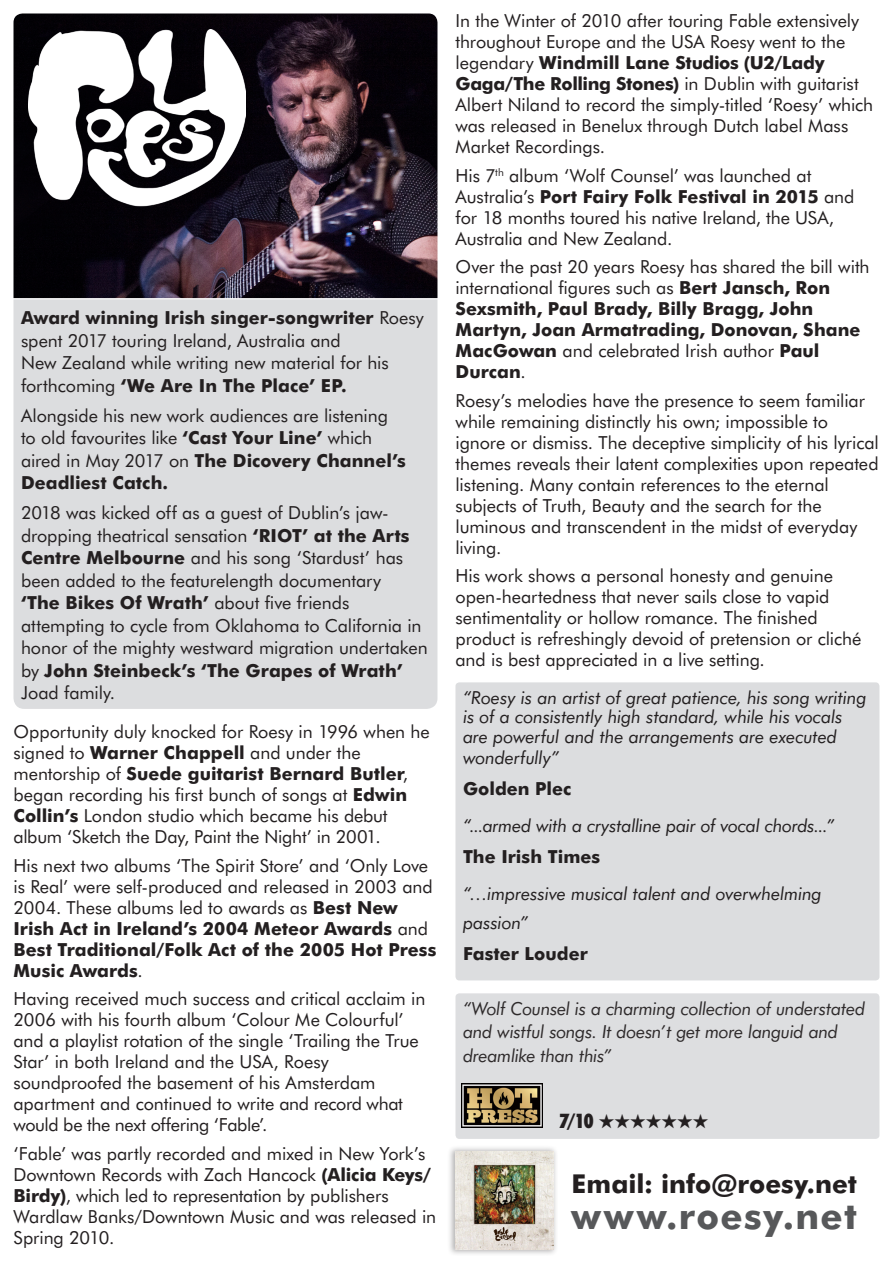
<style>
.page{position:relative;width:893px;height:1263px;background:#fff}
.page>*{position:absolute;margin:0;border:0;box-sizing:border-box;transform-origin:0 0}
.t1{font:700 36.45px "Futura BT";letter-spacing:.04em;color:#57585a}
.t2{font:700 25.95px "Futura BT";color:#231f20}
.t3{font:900 condensed 19.95px "Futura BT";color:#231f20}
.t4{font:18px/21px "Futura BT";letter-spacing:-.005em;color:#231f20}
.t5{font:italic 18px/19.5px "Futura BT";letter-spacing:-.015em;color:#231f20}
.t6{font:700 18px/21px "Futura BT";color:#231f20}
.s1{font-weight:700}
.s2{font-weight:400}
</style>
<div class="page">
<div style="left:455px;top:682px;width:424px;height:298px;background:#dcdddf;border-radius:4px"></div>
<div style="left:14px;top:299px;width:423px;height:410px;background:#dcdddf"></div>
<div style="left:455px;top:993px;width:424px;height:146px;background:#dcdddf;border-radius:4px"></div>
<img style="left:462px;top:1083px;width:81px;height:45px">
<div style="left:447px;top:1145px;width:111px;height:111px;background:#231f20;opacity:.34"></div>
<img style="left:455px;top:1152px;width:98px;height:97px">
<img style="left:14px;top:14px;width:423px;height:284px">
<img style="left:29px;top:30px;width:217px;height:177px">
<p class="t4" style="left:21px;top:306px;width:404px;line-height:22.5px"><span class="s1">Award winning Irish singer-songwriter</span> Roesy spent 2017 touring Ireland, Australia and<br>New Zealand while writing new material for his forthcoming <span class="s1">‘We Are In The Place’ EP.</span></p>
<p class="t4" style="left:21px;top:404px;width:386px;line-height:22.5px">Alongside his new work audiences are listening to old favourites like <span class="s1">‘Cast Your Line’</span> which aired in May 2017 on <span class="s1">The Dicovery Channel’s Deadliest Catch.</span></p>
<p class="t4" style="left:21px;top:501px;width:408px;line-height:22.5px">2018 was kicked off as a guest of Dublin’s jaw&shy;dropping theatrical sensation <span class="s1">‘RIOT’ at the Arts Centre Melbourne</span> and his song ‘Stardust’ has been added to the featurelength documentary<br><span class="s1">‘The Bikes Of Wrath’</span> about five friends attempting to cycle from Oklahoma to California in honor of the mighty westward migration undertaken by <span class="s1">John Steinbeck’s ‘The Grapes of Wrath’ </span>Joad family.</p>
<p class="t4" style="left:14px;top:721px;width:418px">Opportunity duly knocked for Roesy in 1996 when he signed to <span class="s1">Warner Chappell</span> and under the mentorship of <span class="s1">Suede guitarist Bernard Butler</span>, began recording his first bunch of songs at <span class="s1">Edwin Collin’s</span> London studio which became his debut album ‘Sketch the Day, Paint the Night’ in 2001.</p>
<p class="t4" style="left:14px;top:855px;width:424px">His next two albums ‘The Spirit Store’ and ‘Only Love is Real’ were self-produced and released in 2003 and 2004. These albums led to awards as <span class="s1">Best New Irish Act in Ireland’s 2004 Meteor Awards</span> and <span class="s1">Best Traditional/Folk Act of the 2005 Hot Press Music Awards</span>.</p>
<p class="t4" style="left:14px;top:988px;width:413px">Having received much success and critical acclaim in 2006 with his fourth album ‘Colour Me Colourful’ and a playlist rotation of the single ‘Trailing the True Star’ in both Ireland and the USA, Roesy soundproofed the basement of his Amsterdam apartment and continued to write and record what would be the next offering ‘Fable’.</p>
<p class="t4" style="left:14px;top:1143px;width:424px">‘Fable’ was partly recorded and mixed in New York’s Downtown Records with Zach Hancock <span class="s1">(Alicia Keys/ Birdy)</span>, which led to representation by publishers Wardlaw Banks/Downtown Music and was released in Spring 2010.</p>
<p class="t4" style="left:455px;top:10px;width:419px">In the Winter of 2010 after touring Fable extensively throughout Europe and the USA Roesy went to the legendary <span class="s1">Windmill Lane Studios (U2/Lady Gaga/The Rolling Stones)</span> in Dublin with guitarist Albert Niland to record the simply-titled ‘Roesy’ which was released in Benelux through Dutch label Mass Market Recordings.</p>
<p class="t4" style="left:455px;top:165px;width:401px">His 7<sup>th</sup> album ‘Wolf Counsel’ was launched at Australia’s <span class="s1">Port Fairy Folk Festival in 2015</span> and for 18 months toured his native Ireland, the USA, Australia and New Zealand.</p>
<p class="t6" style="left:455px;top:256px;width:416px"><span class="s2">Over the past 20 years Roesy has shared the bill with international figures such as</span> Bert Jansch, Ron Sexsmith, Paul Brady, Billy Bragg, John Martyn, Joan Armatrading, Donovan, Shane MacGowan <span class="s2">and celebrated Irish author</span> Paul Durcan<span class="s2">.</span></p>
<p class="t4" style="left:455px;top:390px;width:425px">Roesy’s melodies have the presence to seem familiar while remaining distinctly his own; impossible to ignore or dismiss. The deceptive simplicity of his lyrical themes reveals their latent complexities upon repeated listening. Many contain references to the eternal subjects of Truth, Beauty and the search for the luminous and transcendent in the midst of everyday living.</p>
<p class="t4" style="left:455px;top:565px;width:407px">His work shows a personal honesty and genuine open-heartedness that never sails close to vapid sentimentality or hollow romance. The finished product is refreshingly devoid of pretension or cliché and is best appreciated in a live setting.</p>
<p class="t5" style="left:463px;top:687px;width:405px">“Roesy is an artist of great patience, his song writing is of a consistently high standard, while his vocals are powerful and the arrangements are executed</p>
<p class="t5" style="left:463px;top:748px;width:98px">wonderfully”</p>
<p class="t6" style="left:463px;top:778px;width:110px">Golden Plec</p>
<p class="t5" style="left:463px;top:816px;width:373px">“...armed with a crystalline pair of vocal chords...”</p>
<p class="t6" style="left:463px;top:846px;width:139px">The Irish Times</p>
<p class="t5" style="left:463px;top:880px;width:360px;line-height:28.5px">“…impressive musical talent and overwhelming passion”</p>
<p class="t6" style="left:463px;top:942px;width:126px">Faster Louder</p>
<p class="t5" style="left:463px;top:996px;width:404px;line-height:23.9px">“Wolf Counsel is a charming collection of understated and wistful songs. It doesn’t get more languid and dreamlike than this”</p>
<p class="t3" style="left:559px;top:1108px;width:151px">7/10 ★★★★★★★</p>
<p class="t2" style="left:572px;top:1168px;width:287px">Email: info@roesy.net</p>
<p class="t1" style="left:572px;top:1194px;width:287px">www.roesy.net</p>
</div>
